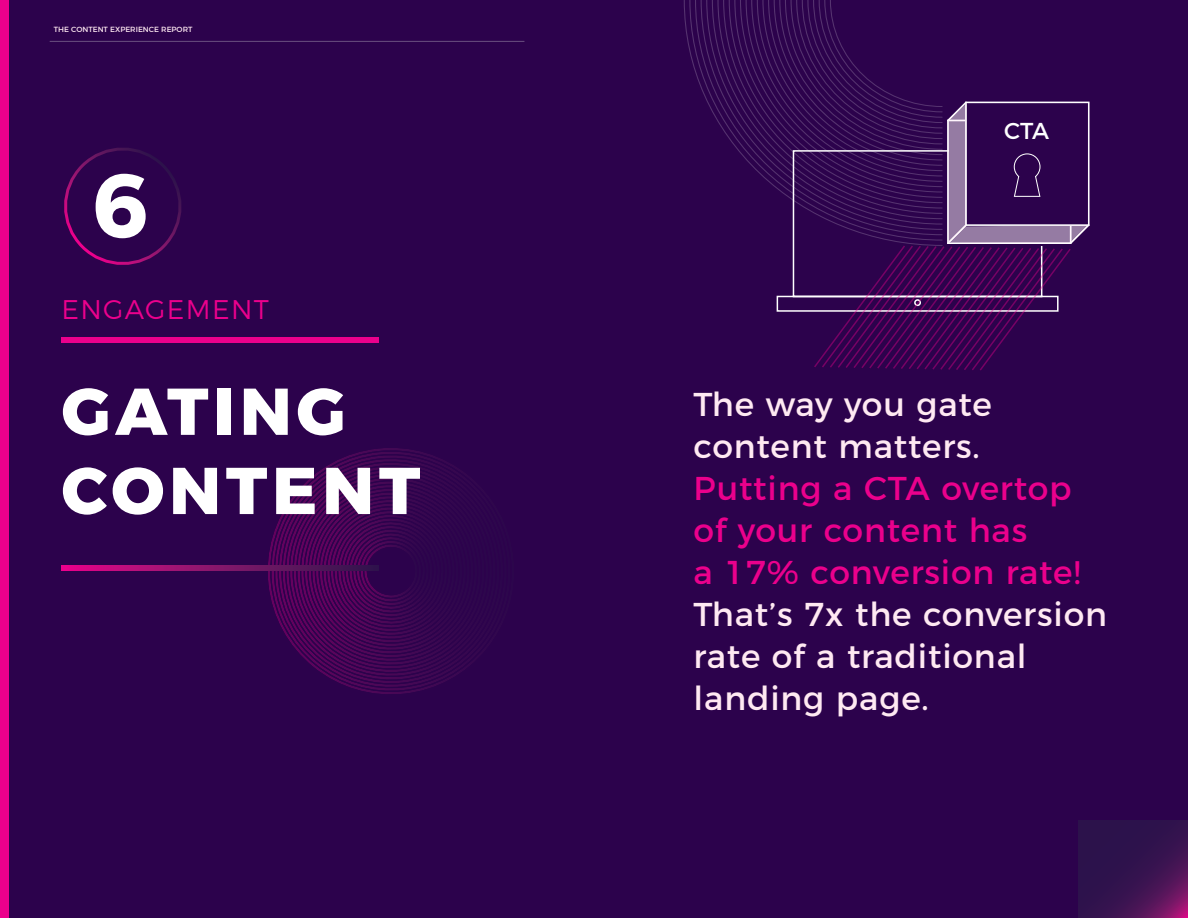
<style>
.page{position:relative;width:1188px;height:918px;background:#2c024c}
.page>*{position:absolute;margin:0;border:0;box-sizing:border-box;transform-origin:0 0}
.t1{font:700 90px "Montserrat";color:#fff}
.t2{font:800 66px/79.2px "Montserrat";letter-spacing:.075em;color:#fff}
.t3{font:33px/42px "Montserrat";letter-spacing:.025em;color:#ffe9f2}
.t4{font:33px/42px "Montserrat";letter-spacing:.025em;color:#eb008c}
.t5{font:300 27px "Montserrat";letter-spacing:.05em;color:#eb008c}
.t6{font:22.95px "Montserrat";color:#fff}
.t7{font:7.5px "Montserrat";color:#ffe9f2}
</style>
<div class="page">
<svg style="left:268px;top:450px;width:158px;height:244px"></svg>
<svg style="left:272px;top:454px;width:166px;height:236px"></svg>
<svg style="left:276px;top:458px;width:168px;height:228px"></svg>
<svg style="left:280px;top:461px;width:172px;height:222px"></svg>
<svg style="left:283px;top:465px;width:173px;height:214px"></svg>
<svg style="left:287px;top:469px;width:187px;height:206px"></svg>
<div style="left:0;top:0;width:8px;height:918px;background:#ec008c"></div>
<div style="left:62px;top:338px;width:317px;height:5px;background:#ec008c"></div>
<svg style="left:61px;top:565px;width:318px;height:5px;background:#87116a"></svg>
<svg style="left:64px;top:148px;width:117px;height:117px"></svg>
<svg style="left:1079px;top:821px;width:109px;height:97px"></svg>
<hr style="left:50px;top:41px;width:474px;height:1px;background:#c9c9d1">
<svg style="left:684px;top:0;width:45px;height:138px"></svg>
<svg style="left:729px;top:0;width:361px;height:371px"></svg>
<p class="t7" style="left:54px;top:23px;width:140px">THE CONTENT EXPERIENCE REPORT</p>
<h1 class="t1" style="left:92px;top:132px;width:57px">6</h1>
<p class="t5" style="left:62px;top:289px;width:209px">ENGAGEMENT</p>
<h2 class="t2" style="left:62px;top:367px;width:360px">GATING<br>CONTENT</h2>
<p class="t6" style="left:1004px;top:113px;width:46px">CTA</p>
<p class="t3" style="left:694px;top:381px;width:300px">The way you gate content matters.</p>
<p class="t4" style="left:694px;top:465px;width:388px">Putting a CTA overtop of your content has<br>a 17% conversion rate!</p>
<p class="t3" style="left:694px;top:591px;width:415px">That’s 7x the conversion rate of a traditional landing page.</p>
</div>
